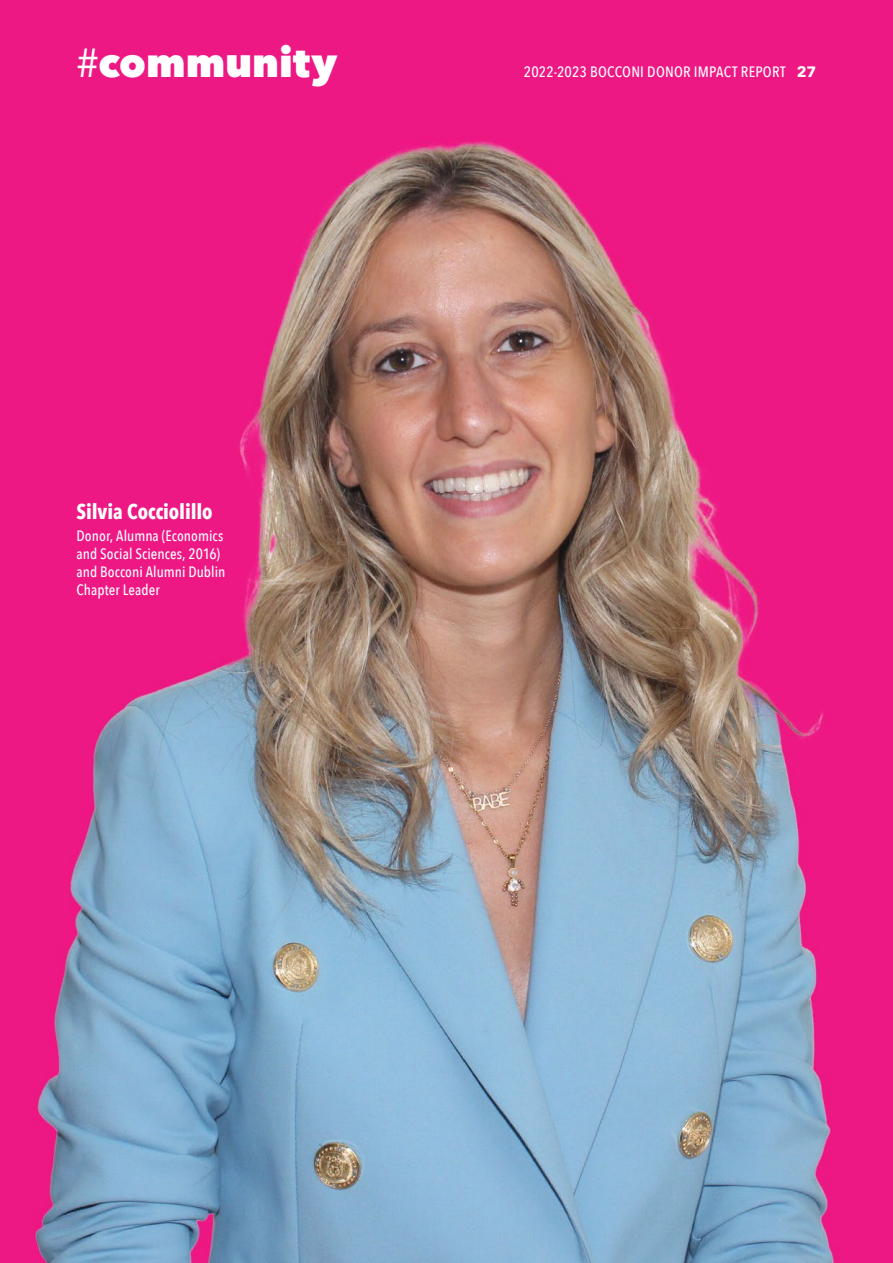
<style>
.page{position:relative;width:893px;height:1263px;background:#fff}
.page>*{position:absolute;margin:0;border:0;box-sizing:border-box;transform-origin:0 0}
.t1{font:800 40.5px "Avenir Next";color:#fff}
.t2{font:700 21px "Avenir Next Condensed";letter-spacing:-.005em;color:#fff}
.t3{font:500 15px/18px "Avenir Next Condensed";letter-spacing:.005em;color:#fff}
.s1{font-weight:400}
.s2{font-family:"Avenir Next";font-weight:700}
</style>
<div class="page">
<img style="left:0;top:0;width:893px;height:1263px">
<h1 class="t1" style="left:77px;top:37px;width:262px"><span class="s1">#</span>community</h1>
<p class="t2" style="left:77px;top:498px;width:138px">Silvia Cocciolillo</p>
<p class="t3" style="left:77px;top:527px;width:150px">Donor, Alumna (Economics and Social Sciences, 2016) and Bocconi Alumni Dublin<br>Chapter Leader</p>
<p class="t3" style="left:524px;top:62px;width:294px">2022-2023 BOCCONI DONOR IMPACT REPORT <span class="s2">27</span></p>
</div>
